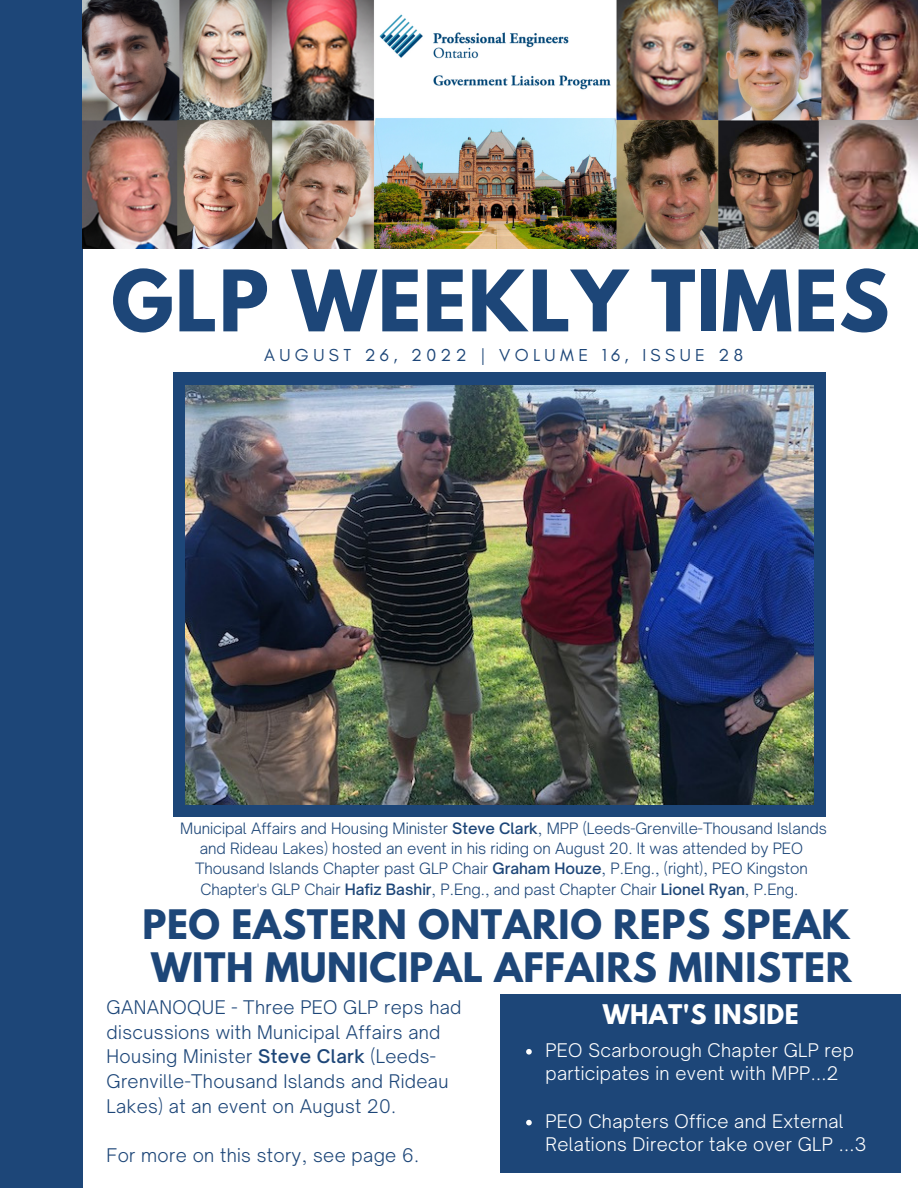
<style>
.page{position:relative;width:918px;height:1188px;background:#fff}
.page>*{position:absolute;margin:0;border:0;box-sizing:border-box;transform-origin:0 0}
.t1{font:700 75px "League Spartan";letter-spacing:.02em;color:#1d4678}
.t2{font:700 36px/43.8px "League Spartan";letter-spacing:.02em;color:#1d4678}
.t3{font:700 24px "League Spartan";letter-spacing:.02em;color:#fff}
.t4{font:300 18px/24.8px "Open Sauce One";letter-spacing:.02em;color:#1d4678}
.t5{font:300 18px/23.7px "Open Sauce One";letter-spacing:.02em;color:#fff}
.t6{font:17.7px "Glacial Indifference";letter-spacing:.25em;color:#1d4678}
.t7{font:300 15px/20.2px "Open Sauce One";color:#1d4678;text-align:center}
.s1{font-weight:500}
</style>
<div class="page">
<div style="left:500px;top:994px;width:401px;height:179px;background:#1d4678"></div>
<div style="left:0;top:0;width:82px;height:1188px;background:#1d4678"></div>
<img style="left:83px;top:0;width:835px;height:249px">
<div style="left:173px;top:373px;width:653px;height:444px;background:#1d4678"></div>
<img style="left:185px;top:386px;width:628px;height:418px">
<svg style="left:526px;top:1049px;width:6px;height:6px"></svg>
<svg style="left:526px;top:1120px;width:6px;height:5px"></svg>
<h1 class="t1" style="left:111px;top:264px;width:780px">GLP WEEKLY TIMES</h1>
<p class="t6" style="left:264px;top:345px;width:480px">AUGUST 26, 2022 | VOLUME 16, ISSUE 28</p>
<p class="t7" style="left:180px;top:818px;width:648px">Municipal Affairs and Housing Minister <span class="s1">Steve Clark</span>, MPP (Leeds-Grenville-Thousand Islands and Rideau Lakes) hosted an event in his riding on August 20. It was attended by PEO Thousand Islands Chapter past GLP Chair <span class="s1">Graham Houze</span>, P.Eng., (right), PEO Kingston Chapter's GLP Chair <span class="s1">Hafiz Bashir</span>, P.Eng., and past Chapter Chair <span class="s1">Lionel Ryan</span>, P.Eng.</p>
<h2 class="t2" style="left:142px;top:907px;width:711px">PEO EASTERN ONTARIO REPS SPEAK<br>WITH MUNICIPAL AFFAIRS MINISTER</h2>
<h3 class="t3" style="left:603px;top:1002px;width:198px">WHAT'S INSIDE</h3>
<p class="t5" style="left:545px;top:1038px;width:310px">PEO Scarborough Chapter GLP rep participates in event with MPP...2</p>
<p class="t5" style="left:545px;top:1109px;width:323px">PEO Chapters Office and External<br>Relations Director take over GLP ...3</p>
<p class="t4" style="left:107px;top:995px;width:356px">GANANOQUE - Three PEO GLP reps had discussions with Municipal Affairs and Housing Minister <span class="s1">Steve Clark</span> (Leeds-Grenville-Thousand Islands and Rideau Lakes) at an event on August 20.</p>
<p class="t4" style="left:107px;top:1143px;width:314px">For more on this story, see page 6.</p>
</div>
